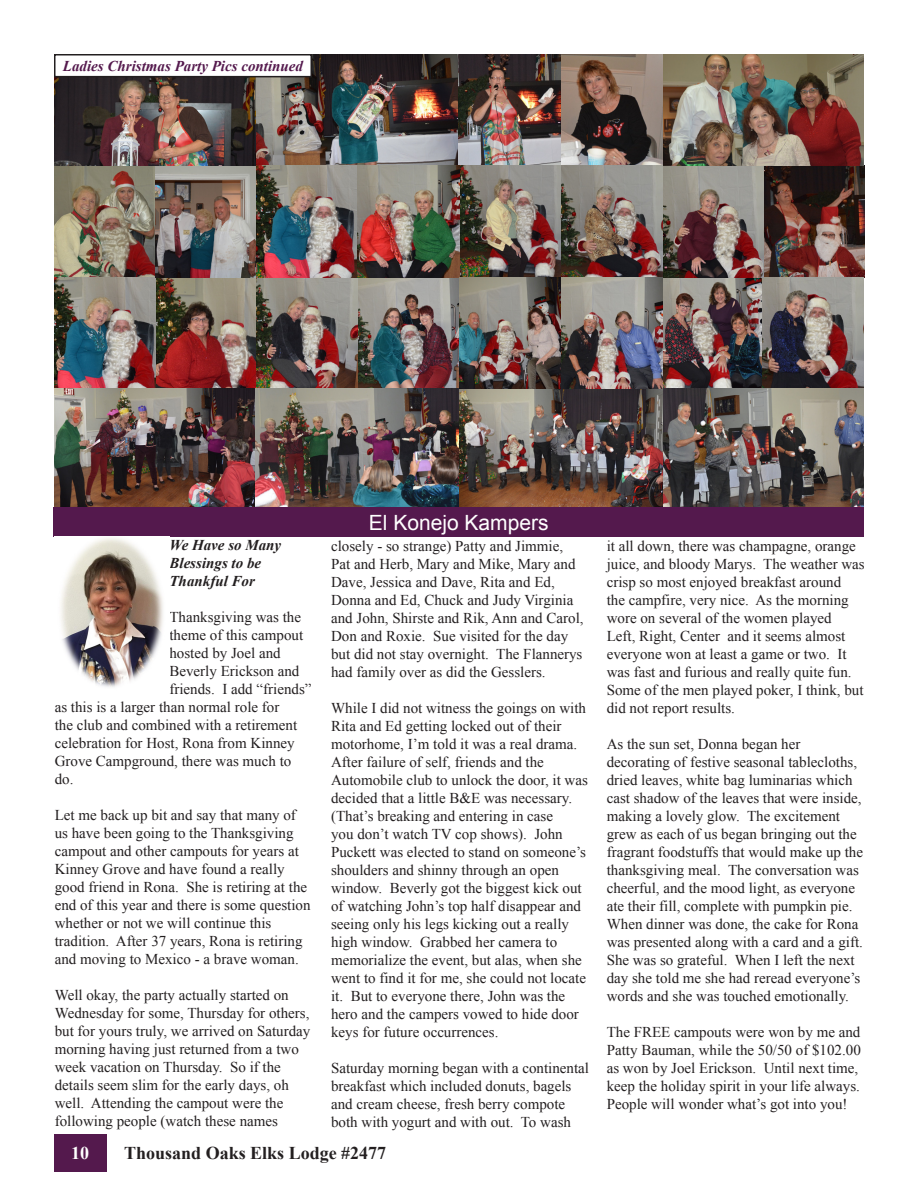
<style>
.page{position:relative;width:918px;height:1188px;background:#fff}
.page>*{position:absolute;margin:0;border:0;box-sizing:border-box;transform-origin:0 0}
.t1{font:21px "Arial";color:#fff}
.t2{font:700 18px "Times New Roman";color:#231f20}
.t3{font:700 18px "Times New Roman";color:#fff}
.t4{font:15px/18px "Times New Roman";color:#231f20}
.t5{font:italic 700 15px/18px "Times New Roman";color:#231f20}
.t6{font:italic 700 15px "Times New Roman";color:#54194d}
</style>
<div class="page">
<div style="left:54px;top:1134px;width:52px;height:38px;background:#54194d"></div>
<div style="left:54px;top:507px;width:810px;height:30px;background:#54194d"></div>
<img style="left:458px;top:54px;width:103px;height:112px">
<img style="left:662px;top:54px;width:203px;height:453px">
<img style="left:54px;top:166px;width:507px;height:223px">
<img style="left:54px;top:54px;width:404px;height:112px">
<img style="left:561px;top:54px;width:101px;height:335px">
<div style="left:55px;top:55px;width:256px;height:22px;background:#fff"></div>
<div style="left:54px;top:54px;width:258px;height:23px;border:2px solid #231f20"></div>
<img style="left:54px;top:389px;width:608px;height:118px">
<img style="left:61px;top:538px;width:102px;height:149px">
<p class="t6" style="left:63px;top:55px;width:242px">Ladies Christmas Party Pics continued</p>
<p class="t5" style="left:169px;top:536px;width:113px">We Have so Many<br>Blessings to be<br>Thankful For</p>
<p class="t4" style="left:169px;top:608px;width:133px">Thanksgiving was the</p>
<p class="t4" style="left:169px;top:626px;width:135px">theme of this campout</p>
<p class="t4" style="left:169px;top:644px;width:113px">hosted by Joel and</p>
<p class="t4" style="left:169px;top:662px;width:131px">Beverly Erickson and</p>
<p class="t4" style="left:169px;top:680px;width:144px">friends. I add “friends”</p>
<p class="t4" style="left:55px;top:698px;width:226px">as this is a larger than normal role for</p>
<p class="t4" style="left:55px;top:716px;width:244px">the club and combined with a retirement</p>
<p class="t4" style="left:55px;top:734px;width:241px">celebration for Host, Rona from Kinney</p>
<p class="t4" style="left:55px;top:752px;width:238px">Grove Campground, there was much to</p>
<p class="t4" style="left:55px;top:770px;width:20px">do.</p>
<p class="t4" style="left:55px;top:806px;width:257px">Let me back up bit and say that many of us have been going to the Thanksgiving campout and other campouts for years at Kinney Grove and have found a really good friend in Rona. She is retiring at the end of this year and there is some question whether or not we will continue this tradition. After 37 years, Rona is retiring and moving to Mexico - a brave woman.</p>
<p class="t4" style="left:55px;top:986px;width:257px">Well okay, the party actually started on Wednesday for some, Thursday for others, but for yours truly, we arrived on Saturday morning having just returned from a two week vacation on Thursday. So if the details seem slim for the early days, oh well. Attending the campout were the following people (watch these names</p>
<h1 class="t1" style="left:369px;top:508px;width:181px">El Konejo Kampers</h1>
<p class="t4" style="left:331px;top:536px;width:254px">closely - so strange) Patty and Jimmie, Pat and Herb, Mary and Mike, Mary and Dave, Jessica and Dave, Rita and Ed, Donna and Ed, Chuck and Judy Virginia and John, Shirste and Rik, Ann and Carol, Don and Roxie. Sue visited for the day but did not stay overnight. The Flannerys had family over as did the Gesslers.</p>
<p class="t4" style="left:331px;top:698px;width:258px">While I did not witness the goings on with Rita and Ed getting locked out of their motorhome, I’m told it was a real drama.<br>After failure of self, friends and the Automobile club to unlock the door, it was decided that a little B&amp;E was necessary. (That’s breaking and entering in case<br>you don’t watch TV cop shows). John Puckett was elected to stand on someone’s shoulders and shinny through an open window. Beverly got the biggest kick out of watching John’s top half disappear and seeing only his legs kicking out a really high window. Grabbed her camera to memorialize the event, but alas, when she went to find it for me, she could not locate it. But to everyone there, John was the hero and the campers vowed to hide door keys for future occurrences.</p>
<p class="t4" style="left:331px;top:1058px;width:260px">Saturday morning began with a continental breakfast which included donuts, bagels and cream cheese, fresh berry compote both with yogurt and with out. To wash</p>
<p class="t3" style="left:71px;top:1141px;width:19px">10</p>
<p class="t2" style="left:124px;top:1141px;width:264px">Thousand Oaks Elks Lodge #2477</p>
<p class="t4" style="left:607px;top:536px;width:259px">it all down, there was champagne, orange juice, and bloody Marys. The weather was crisp so most enjoyed breakfast around<br>the campfire, very nice. As the morning wore on several of the women played<br>Left, Right, Center and it seems almost everyone won at least a game or two. It was fast and furious and really quite fun.<br>Some of the men played poker, I think, but did not report results.</p>
<p class="t4" style="left:607px;top:734px;width:258px">As the sun set, Donna began her decorating of festive seasonal tablecloths, dried leaves, white bag luminarias which cast shadow of the leaves that were inside, making a lovely glow. The excitement grew as each of us began bringing out the fragrant foodstuffs that would make up the thanksgiving meal. The conversation was cheerful, and the mood light, as everyone ate their fill, complete with pumpkin pie.<br>When dinner was done, the cake for Rona was presented along with a card and a gift.<br>She was so grateful. When I left the next day she told me she had reread everyone’s words and she was touched emotionally.</p>
<p class="t4" style="left:607px;top:1022px;width:256px">The FREE campouts were won by me and Patty Bauman, while the 50/50 of $102.00 as won by Joel Erickson. Until next time, keep the holiday spirit in your life always.<br>People will wonder what’s got into you!</p>
</div>
